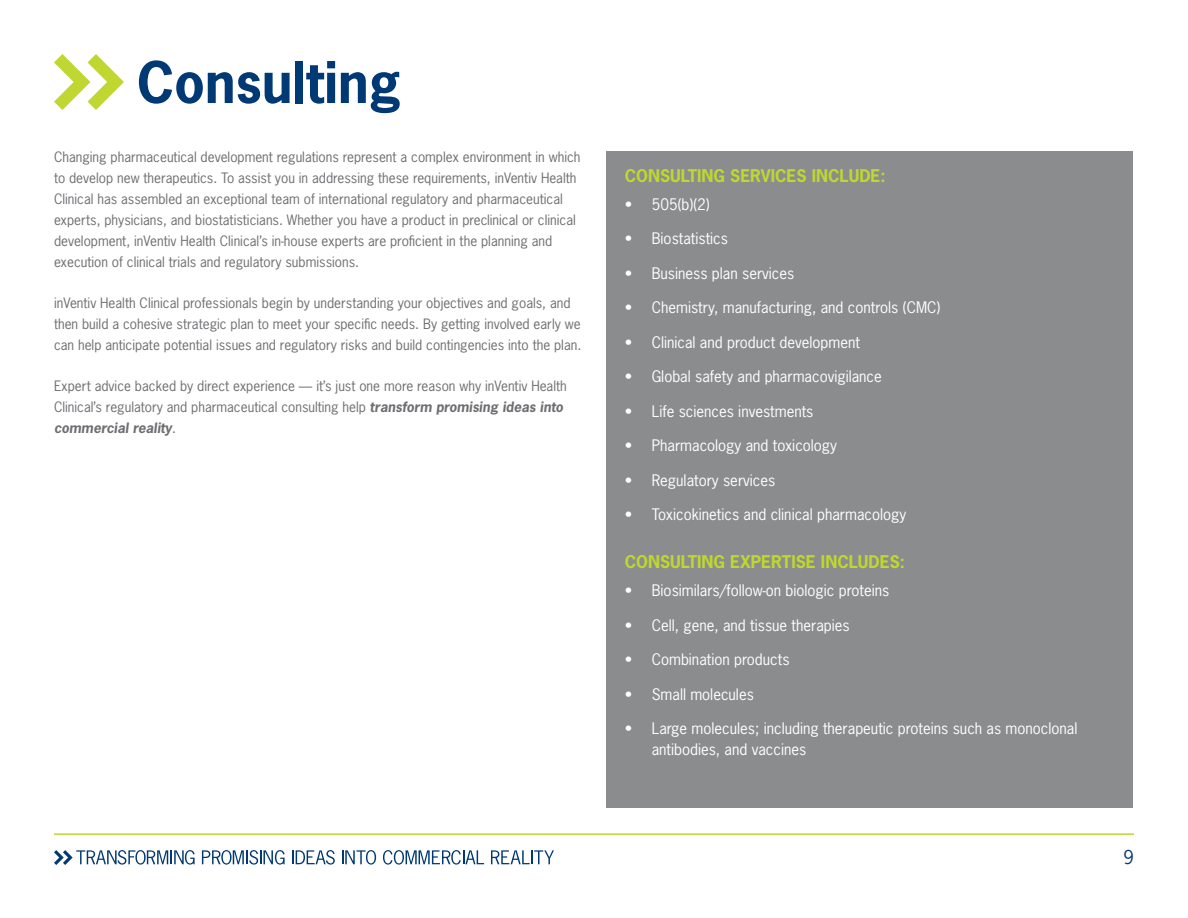
<style>
.page{position:relative;width:1188px;height:918px;background:#fff}
.page>*{position:absolute;margin:0;border:0;box-sizing:border-box;transform-origin:0 0}
.t1{font:700 54px "News Gothic Std";color:#003974}
.t2{font:18px "News Gothic Std";color:#003974}
.t3{font:700 16.5px "News Gothic Std";color:#bfd730}
.t4{font:15px/21px "News Gothic Std";color:#fff}
.t5{font:13.5px/21px "News Gothic Std";color:#6d6e71}
.s1{font-weight:700;font-style:italic}
</style>
<div class="page">
<svg style="left:54px;top:54px;width:70px;height:56px"></svg>
<hr style="left:54px;top:833px;width:1080px;height:2px;background:#bfd730">
<svg style="left:202px;top:850px;width:83px;height:15px"></svg>
<svg style="left:292px;top:850px;width:43px;height:15px"></svg>
<svg style="left:342px;top:850px;width:34px;height:15px"></svg>
<svg style="left:383px;top:850px;width:101px;height:15px"></svg>
<svg style="left:491px;top:850px;width:63px;height:14px"></svg>
<svg style="left:54px;top:850px;width:141px;height:15px"></svg>
<div style="left:607px;top:151px;width:526px;height:656px;background:#8a8c8e"></div>
<h1 class="t1" style="left:137px;top:47px;width:266px">Consulting</h1>
<p class="t5" style="left:54px;top:146px;width:528px">Changing pharmaceutical development regulations represent a complex environment in which to develop new therapeutics. To assist you in addressing these requirements, inVentiv Health Clinical has assembled an exceptional team of international regulatory and pharmaceutical experts, physicians, and biostatisticians. Whether you have a product in preclinical or clinical development, inVentiv Health Clinical’s in-house experts are proficient in the planning and execution of clinical trials and regulatory submissions.</p>
<p class="t5" style="left:54px;top:292px;width:529px">inVentiv Health Clinical professionals begin by understanding your objectives and goals, and then build a cohesive strategic plan to meet your specific needs. By getting involved early we can help anticipate potential issues and regulatory risks and build contingencies into the plan.</p>
<p class="t5" style="left:54px;top:376px;width:514px">Expert advice backed by direct experience — it’s just one more reason why inVentiv Health<br>Clinical’s regulatory and pharmaceutical consulting help <span class="s1">transform promising ideas into commercial reality</span>.</p>
<p class="t3" style="left:625px;top:165px;width:262px">CONSULTING SERVICES INCLUDE:</p>
<p class="t4" style="left:625px;top:194px;width:87px">• 505(b)(2)</p>
<p class="t4" style="left:625px;top:228px;width:105px">• Biostatistics</p>
<p class="t4" style="left:625px;top:263px;width:171px">• Business plan services</p>
<p class="t4" style="left:625px;top:297px;width:317px">• Chemistry, manufacturing, and controls (CMC)</p>
<p class="t4" style="left:625px;top:332px;width:237px">• Clinical and product development</p>
<p class="t4" style="left:625px;top:366px;width:259px">• Global safety and pharmacovigilance</p>
<p class="t4" style="left:625px;top:401px;width:190px">• Life sciences investments</p>
<p class="t4" style="left:625px;top:435px;width:214px">• Pharmacology and toxicology</p>
<p class="t4" style="left:625px;top:470px;width:152px">• Regulatory services</p>
<p class="t4" style="left:625px;top:504px;width:283px">• Toxicokinetics and clinical pharmacology</p>
<p class="t3" style="left:625px;top:551px;width:282px">CONSULTING EXPERTISE INCLUDES:</p>
<p class="t4" style="left:625px;top:580px;width:266px">• Biosimilars/follow-on biologic proteins</p>
<p class="t4" style="left:625px;top:614px;width:226px">• Cell, gene, and tissue therapies</p>
<p class="t4" style="left:625px;top:649px;width:166px">• Combination products</p>
<p class="t4" style="left:625px;top:683px;width:131px">• Small molecules</p>
<p class="t4" style="left:652px;top:718px;width:427px;text-indent:-27px">• Large molecules; including therapeutic proteins such as monoclonal antibodies, and vaccines</p>
<h2 class="t2" style="left:1124px;top:846px;width:12px">9</h2>
</div>
